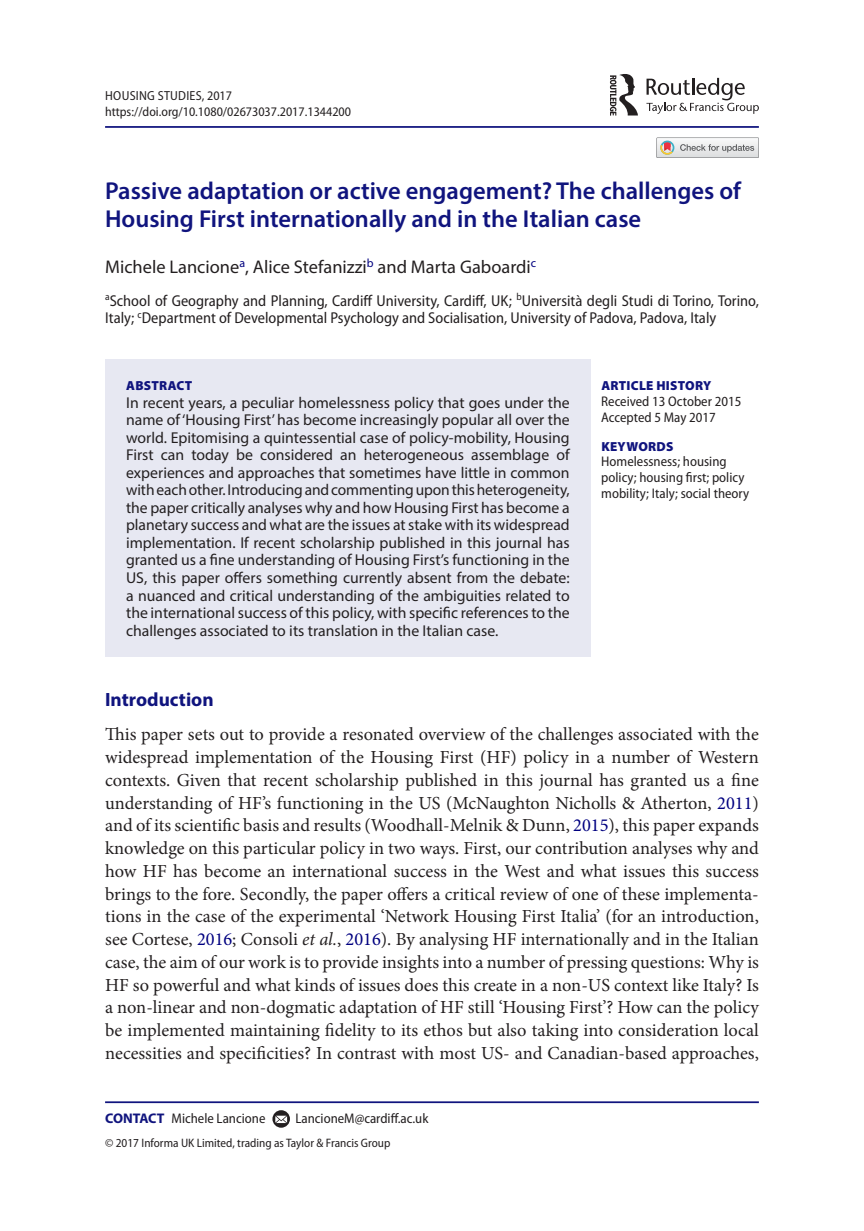
<style>
.page{position:relative;width:864px;height:1231px;background:#fff}
.page>*{position:absolute;margin:0;border:0;box-sizing:border-box;transform-origin:0 0}
.t1{font:600 24.5px/28px "Myriad Pro";color:#10147e}
.t2{font:700 19.25px "Myriad Pro";color:#10147e}
.t3{font:18.38px/22.8px "Minion Pro";color:#231f20;text-align:justify}
.t4{font:18.38px "Myriad Pro";color:#231f20}
.t5{font:15.75px/17.5px "Myriad Pro";color:#231f20;text-align:justify}
.t6{font:semi-condensed 15.75px/17.5px "Myriad Pro";color:#231f20}
.t7{font:semi-condensed 14px/15.8px "Myriad Pro";color:#231f20}
.t8{font:semi-condensed 13.12px/15.8px "Myriad Pro";color:#231f20}
.t9{font:900 13.12px "Myriad Pro";letter-spacing:.02em;color:#10147e}
.t10{font:semi-condensed 12.25px "Myriad Pro";color:#231f20}
.s1{color:#000080}
.s2{font-style:italic}
.s3{font-weight:700;font-stretch:normal;color:#10147e}
</style>
<div class="page">
<hr style="left:105px;top:126px;width:653px;height:2px;background:#10147e">
<div style="left:105px;top:359px;width:485px;height:298px;background:#e7e8f2"></div>
<hr style="left:105px;top:1101px;width:653px;height:1px;background:#10147e">
<svg style="left:272px;top:1110px;width:18px;height:17px"></svg>
<svg style="left:275px;top:1115px;width:12px;height:7px"></svg>
<svg style="left:646px;top:78px;width:112px;height:36px"></svg>
<svg style="left:609px;top:74px;width:28px;height:42px"></svg>
<svg style="left:656px;top:137px;width:102px;height:21px"></svg>
<p class="t8" style="left:105px;top:88px;width:247px">Housing Studies, 2017 https://doi.org/10.1080/02673037.2017.1344200</p>
<h1 class="t1" style="left:105px;top:177px;width:637px">Passive adaptation or active engagement? The challenges of<br>Housing First internationally and in the Italian case</h1>
<p class="t4" style="left:105px;top:256px;width:432px">Michele Lancione<sup>a</sup>, Alice Stefanizzi<sup>b</sup> and Marta Gaboardi<sup>c</sup></p>
<p class="t6" style="left:105px;top:292px;width:655px"><sup>a</sup>School of Geography and Planning, Cardiff University, Cardiff, UK; <sup>b</sup>Università degli Studi di Torino, Torino,<br>Italy; <sup>c</sup>Department of Developmental Psychology and Socialisation, University of Padova, Padova, Italy</p>
<p class="t9" style="left:126px;top:378px;width:68px">ABSTRACT</p>
<p class="t5" style="left:126px;top:393px;width:445px">In recent years, a peculiar homelessness policy that goes under the name of ‘Housing First’ has become increasingly popular all over the world. Epitomising a quintessential case of policy-mobility, Housing First can today be considered an heterogeneous assemblage of experiences and approaches that sometimes have little in common with each other. Introducing and commenting upon this heterogeneity, the paper critically analyses why and how Housing First has become a planetary success and what are the issues at stake with its widespread implementation. If recent scholarship published in this journal has granted us a fine understanding of Housing First’s functioning in the US, this paper offers something currently absent from the debate: a nuanced and critical understanding of the ambiguities related to the international success of this policy, with specific references to the challenges associated to its translation in the Italian case.</p>
<p class="t9" style="left:601px;top:378px;width:111px">ARTICLE HISTORY</p>
<p class="t7" style="left:601px;top:393px;width:141px">Received 13 October 2015<br>Accepted 5 May 2017</p>
<p class="t9" style="left:601px;top:438px;width:74px">KEYWORDS</p>
<p class="t7" style="left:601px;top:454px;width:149px">Homelessness; housing policy; housing first; policy mobility; Italy; social theory</p>
<p class="t2" style="left:105px;top:687px;width:110px">Introduction</p>
<p class="t3" style="left:105px;top:723px;width:655px">This paper sets out to provide a resonated overview of the challenges associated with the widespread implementation of the Housing First (HF) policy in a number of Western contexts. Given that recent scholarship published in this journal has granted us a fine understanding of HF’s functioning in the US (McNaughton Nicholls &amp; Atherton, <span class="s1">2011</span>) and of its scientific basis and results (Woodhall-Melnik &amp; Dunn, <span class="s1">2015</span>), this paper expands knowledge on this particular policy in two ways. First, our contribution analyses why and how HF has become an international success in the West and what issues this success brings to the fore. Secondly, the paper offers a critical review of one of these implementa&shy;tions in the case of the experimental ‘Network Housing First Italia’ (for an introduction, see Cortese, <span class="s1">2016</span>; Consoli <span class="s2">et al.</span>, <span class="s1">2016</span>). By analysing HF internationally and in the Italian case, the aim of our work is to provide insights into a number of pressing questions: Why is HF so powerful and what kinds of issues does this create in a non-US context like Italy? Is a non-linear and non-dogmatic adaptation of HF still ‘Housing First’? How can the policy be implemented maintaining fidelity to its ethos but also taking into consideration local necessities and specificities? In contrast with most US- and Canadian-based approaches,</p>
<p class="t7" style="left:105px;top:1110px;width:162px"><span class="s3">CONTACT</span> Michele Lancione</p>
<p class="t7" style="left:295px;top:1110px;width:134px">LancioneM@cardiff.ac.uk</p>
<p class="t10" style="left:105px;top:1136px;width:286px">© 2017 Informa UK Limited, trading as Taylor &amp; Francis Group</p>
</div>
